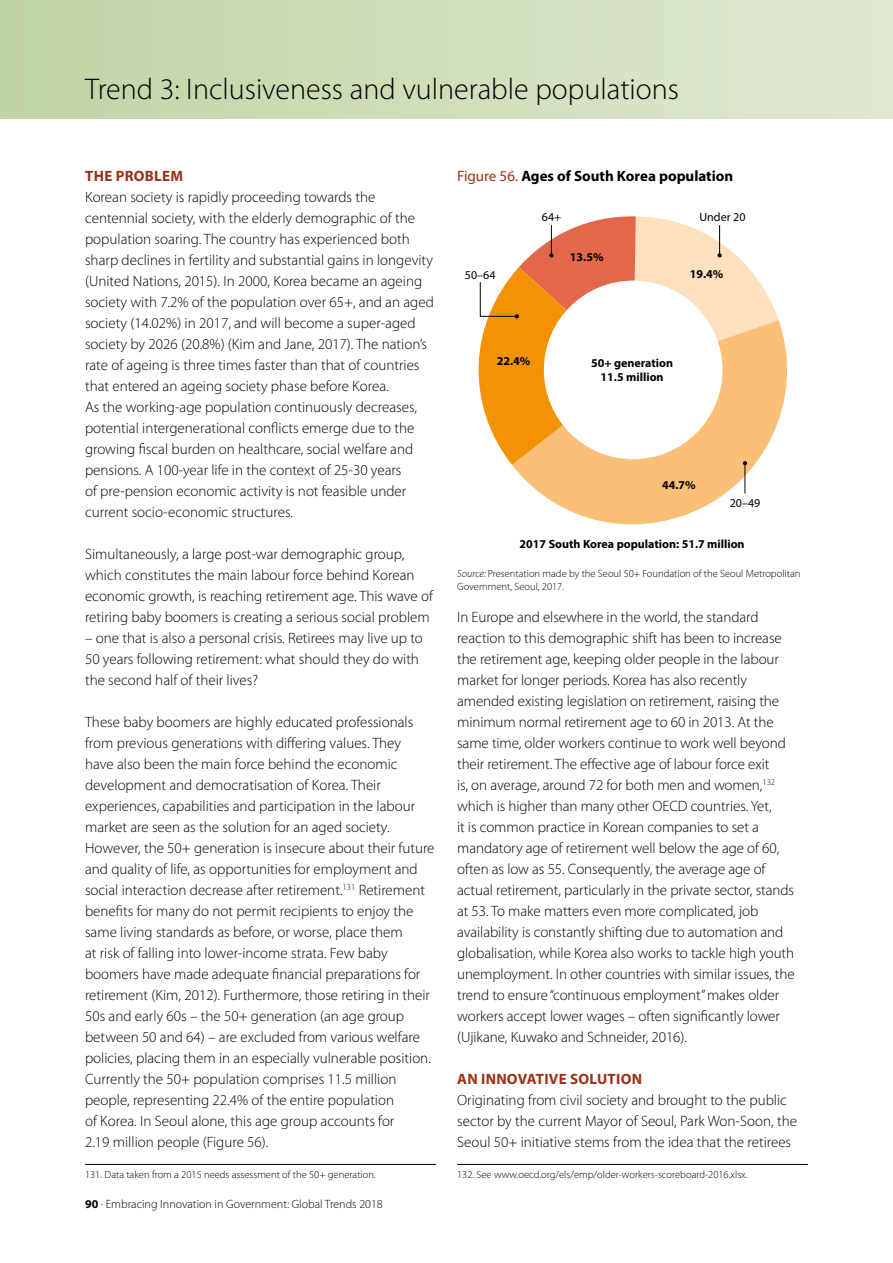
<style>
.page{position:relative;width:893px;height:1263px;background:#fff}
.page>*{position:absolute;margin:0;border:0;box-sizing:border-box;transform-origin:0 0}
.t1{font:300 30px "Myriad Pro";color:#000}
.t2{font:300 15px/21px "Myriad Pro";color:#000}
.t3{font:700 15px "Myriad Pro";color:#000}
.t4{font:700 15px "Myriad Pro";letter-spacing:.02em;color:#9c3119}
.t5{font:700 12px/14.4px "Myriad Pro";color:#000;text-align:center}
.t6{font:300 12px "Myriad Pro";color:#000}
.t7{font:12px "Myriad Pro";color:#000}
.t8{font:300 10.5px/13.5px "Myriad Pro";color:#000}
.s1{font-weight:700}
.s2{font-weight:400;color:#9c3119}
.s3{font-style:italic}
</style>
<div class="page">
<hr style="left:457px;top:1164px;width:351px;height:1px;background:#000">
<hr style="left:85px;top:1164px;width:351px;height:1px;background:#000">
<div style="left:0;top:0;width:893px;height:118px;background:linear-gradient(to right,#c1d4a4,#dfe9d1)"></div>
<svg style="left:512px;top:321px;width:275px;height:204px;fill:#fac078"></svg>
<hr style="left:745px;top:463px;width:1px;height:30px;background:#000">
<svg style="left:478px;top:216px;width:301px;height:249px"></svg>
<h1 class="t1" style="left:85px;top:71px;width:596px">Trend 3: Inclusiveness and vulnerable populations</h1>
<p class="t4" style="left:85px;top:166px;width:100px">THE PROBLEM</p>
<p class="t2" style="left:85px;top:187px;width:350px">Korean society is rapidly proceeding towards the centennial society, with the elderly demographic of the population soaring. The country has experienced both sharp declines in fertility and substantial gains in longevity (United Nations, 2015). In 2000, Korea became an ageing society with 7.2% of the population over 65+, and an aged society (14.02%) in 2017, and will become a super-aged society by 2026 (20.8%) (Kim and Jane, 2017). The nation’s rate of ageing is three times faster than that of countries that entered an ageing society phase before Korea.<br>As the working-age population continuously decreases, potential intergenerational conflicts emerge due to the growing fiscal burden on healthcare, social welfare and pensions. A 100-year life in the context of 25-30 years<br>of pre-pension economic activity is not feasible under current socio-economic structures.</p>
<p class="t2" style="left:85px;top:544px;width:350px">Simultaneously, a large post-war demographic group, which constitutes the main labour force behind Korean economic growth, is reaching retirement age. This wave of retiring baby boomers is creating a serious social problem</p>
<p class="t2" style="left:85px;top:628px;width:339px">– one that is also a personal crisis. Retirees may live up to<br>50 years following retirement: what should they do with the second half of their lives?</p>
<p class="t2" style="left:85px;top:712px;width:351px">These baby boomers are highly educated professionals from previous generations with differing values. They<br>have also been the main force behind the economic development and democratisation of Korea. Their experiences, capabilities and participation in the labour market are seen as the solution for an aged society.<br>However, the 50+ generation is insecure about their future and quality of life, as opportunities for employment and social interaction decrease after retirement.<sup>131</sup> Retirement benefits for many do not permit recipients to enjoy the same living standards as before, or worse, place them<br>at risk of falling into lower-income strata. Few baby boomers have made adequate financial preparations for retirement (Kim, 2012). Furthermore, those retiring in their 50s and early 60s – the 50+ generation (an age group between 50 and 64) – are excluded from various welfare policies, placing them in an especially vulnerable position.<br>Currently the 50+ population comprises 11.5 million people, representing 22.4% of the entire population<br>of Korea. In Seoul alone, this age group accounts for<br>2.19 million people (Figure 56).</p>
<p class="t8" style="left:85px;top:1167px;width:292px">131. Data taken from a 2015 needs assessment of the 50+ generation.</p>
<p class="t6" style="left:85px;top:1197px;width:299px"><span class="s1">90</span> . Embracing Innovation in Government: Global Trends 2018</p>
<p class="t3" style="left:457px;top:166px;width:278px"><span class="s2">Figure 56.</span> Ages of South Korea population</p>
<p class="t7" style="left:542px;top:210px;width:21px">64+</p>
<p class="t7" style="left:699px;top:210px;width:47px">Under 20</p>
<p class="t7" style="left:465px;top:268px;width:32px">50–64</p>
<p class="t5" style="left:497px;top:353px;width:35px">22.4%</p>
<p class="t5" style="left:570px;top:249px;width:35px">13.5%</p>
<p class="t5" style="left:690px;top:267px;width:35px">19.4%</p>
<p class="t5" style="left:591px;top:355px;width:83px">50+ generation<br>11.5 million</p>
<p class="t5" style="left:662px;top:477px;width:35px">44.7%</p>
<p class="t7" style="left:730px;top:496px;width:32px">20–49</p>
<p class="t5" style="left:520px;top:536px;width:227px">2017 South Korea population: 51.7 million</p>
<p class="t8" style="left:457px;top:566px;width:345px"><span class="s3">Source:</span> Presentation made by the Seoul 50+ Foundation of the Seoul Metropolitan<br>Government, Seoul, 2017.</p>
<p class="t2" style="left:457px;top:607px;width:339px">In Europe and elsewhere in the world, the standard reaction to this demographic shift has been to increase the retirement age, keeping older people in the labour market for longer periods. Korea has also recently amended existing legislation on retirement, raising the minimum normal retirement age to 60 in 2013. At the same time, older workers continue to work well beyond their retirement. The effective age of labour force exit<br>is, on average, around 72 for both men and women,<sup>132 </sup>which is higher than many other OECD countries. Yet,<br>it is common practice in Korean companies to set a mandatory age of retirement well below the age of 60, often as low as 55. Consequently, the average age of actual retirement, particularly in the private sector, stands at 53. To make matters even more complicated, job availability is constantly shifting due to automation and globalisation, while Korea also works to tackle high youth unemployment. In other countries with similar issues, the trend to ensure “continuous employment” makes older workers accept lower wages – often significantly lower (Ujikane, Kuwako and Schneider, 2016).</p>
<p class="t4" style="left:457px;top:1069px;width:186px">AN INNOVATIVE SOLUTION</p>
<p class="t2" style="left:457px;top:1090px;width:341px">Originating from civil society and brought to the public sector by the current Mayor of Seoul, Park Won-Soon, the<br>Seoul 50+ initiative stems from the idea that the retirees</p>
<p class="t8" style="left:457px;top:1167px;width:292px">132. See www.oecd.org/els/emp/older-workers-scoreboard-2016.xlsx.</p>
</div>
